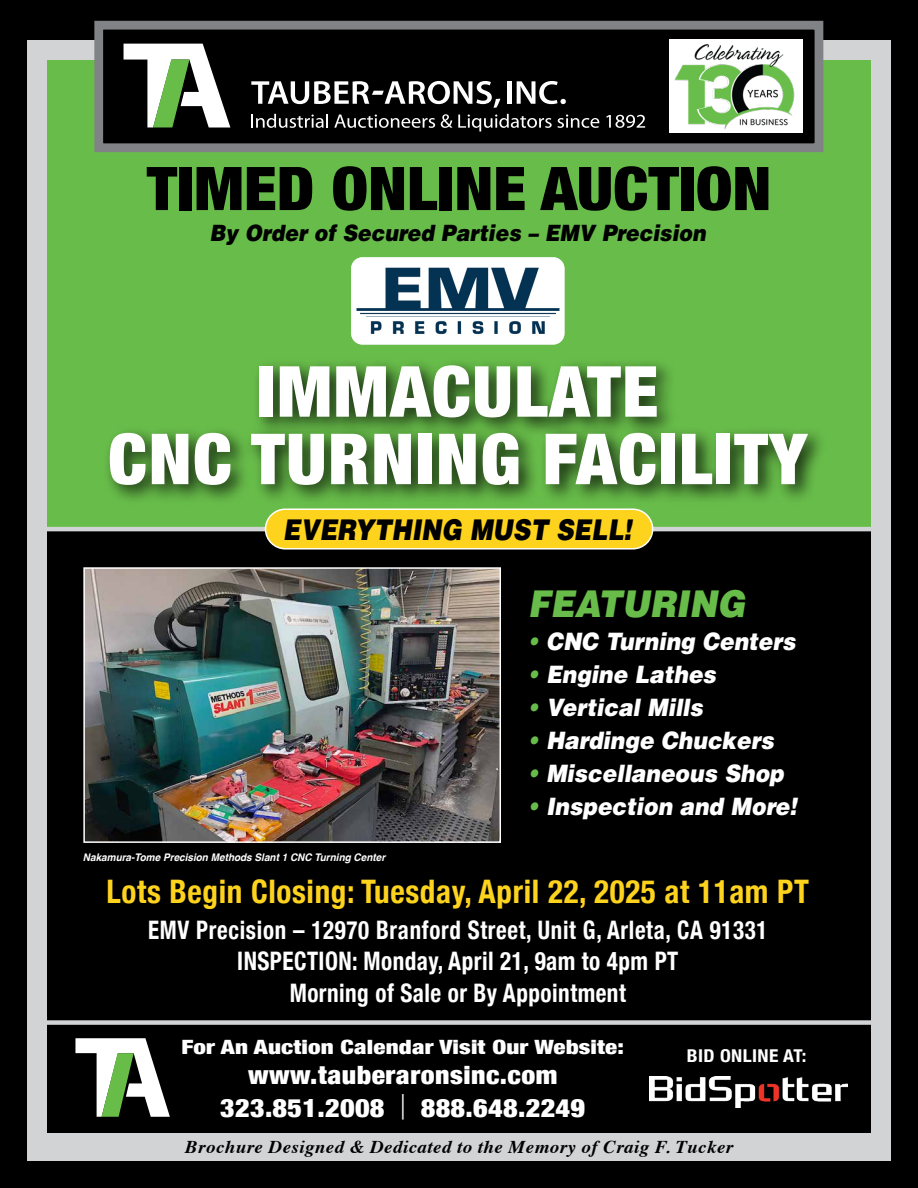
<style>
.page{position:relative;width:918px;height:1188px;background:#000}
.page>*{position:absolute;margin:0;border:0;box-sizing:border-box;transform-origin:0 0}
.t1{font:900 condensed 70.5px/67.5px "Helvetica Neue";letter-spacing:.02em;color:#fff;text-align:center}
.t2{font:900 condensed 60.3px "Helvetica Neue";color:#000;scale:1.09 1}
.t3{font:italic 900 36.9px "Helvetica";color:#68bd4a;scale:.91 1}
.t4{font:700 condensed 32.4px "Helvetica Neue";letter-spacing:.02em;color:#fed31e;scale:.96 1}
.t5{font:italic 900 28.65px "Helvetica";color:#000;scale:.85 1}
.t6{font:900 condensed 25.65px "Helvetica Neue";letter-spacing:.01em;color:#fff;scale:1.1 1}
.t7{font:700 condensed 25.5px/31.5px "Helvetica Neue";letter-spacing:.02em;color:#fff;text-align:center;scale:.9 1}
.t8{font:900 condensed 25.2px "Helvetica Neue";letter-spacing:.02em;color:#fff;scale:1.1 1}
.t9{font:italic 900 24px "Helvetica";color:#fff;scale:.91 1}
.t10{font:italic 900 22.5px "Helvetica";color:#000;scale:.91 1}
.t11{font:900 condensed 19.65px "Helvetica Neue";letter-spacing:.005em;color:#fff;scale:1.27 1}
.t12{font:italic 700 18px "Times";letter-spacing:.025em;color:#000;scale:1.05 1}
.t13{font:700 condensed 17.7px "Helvetica Neue";letter-spacing:.02em;color:#fff;scale:1.1 1}
.t14{font:italic 700 10.5px "Helvetica";color:#fff;scale:.95 1}
.s1{color:#68bd4a}
.s2{font-weight:300;font-stretch:normal}
</style>
<div class="page">
<div style="left:27px;top:40px;width:864px;height:1121px;background:#d1d3d4"></div>
<div style="left:47px;top:60px;width:824px;height:471px;background:#68bd4a"></div>
<div style="left:47px;top:531px;width:824px;height:602px;background:#000"></div>
<hr style="left:40px;top:527px;width:843px;height:4px;background:#d1d3d4">
<div style="left:99px;top:25px;width:720px;height:123px;background:#000"></div>
<svg style="left:124px;top:44px;width:106px;height:84px"></svg>
<svg style="left:251px;top:114px;width:77px;height:14px"></svg>
<svg style="left:334px;top:115px;width:101px;height:13px"></svg>
<svg style="left:441px;top:114px;width:158px;height:18px"></svg>
<svg style="left:606px;top:115px;width:39px;height:13px"></svg>
<svg style="left:251px;top:81px;width:249px;height:27px"></svg>
<div style="left:507px;top:81px;width:5px;height:23px;background:#fff"></div>
<svg style="left:517px;top:81px;width:49px;height:23px"></svg>
<div style="left:94px;top:21px;width:729px;height:131px;border:9px solid #808285"></div>
<img style="left:669px;top:40px;width:134px;height:93px">
<div style="left:46px;top:1020px;width:830px;height:5px;background:#d1d3d4"></div>
<div style="left:266px;top:509px;width:387px;height:40px;background:#fed31e;border-radius:20px"></div>
<div style="left:265px;top:509px;width:388px;height:41px;border:1px solid #fff;border-radius:20px"></div>
<svg style="left:75px;top:1038px;width:95px;height:79px"></svg>
<img style="left:650px;top:1076px;width:197px;height:32px">
<div style="left:683px;top:1044px;width:136px;height:33px;background:#000"></div>
<div style="left:102px;top:358px;width:726px;height:148px;background:#000;opacity:.75"></div>
<img style="left:86px;top:570px;width:412px;height:270px">
<div style="left:83px;top:567px;width:418px;height:276px;border:2px solid #fff"></div>
<img style="left:351px;top:257px;width:213px;height:88px">
<h2 class="t2" style="left:147px;top:139px;width:574px">TIMED ONLINE AUCTION</h2>
<p class="t10" style="left:210px;top:218px;width:547px">By Order of Secured Parties – EMV Precision</p>
<h1 class="t1" style="left:108px;top:354px;width:700px">IMMACULATE<br>CNC TURNING FACILITY</h1>
<p class="t5" style="left:283px;top:511px;width:412px">EVERYTHING MUST SELL!</p>
<p class="t14" style="left:83px;top:848px;width:320px">Nakamura-Tome Precision Methods Slant 1 CNC Turning Center</p>
<h3 class="t3" style="left:528px;top:579px;width:240px">FEATURING</h3>
<p class="t9" style="left:528px;top:625px;width:296px"><span class="s1">•</span> CNC Turning Centers</p>
<p class="t9" style="left:528px;top:658px;width:208px"><span class="s1">•</span> Engine Lathes</p>
<p class="t9" style="left:528px;top:691px;width:194px"><span class="s1">•</span> Vertical Mills</p>
<p class="t9" style="left:528px;top:724px;width:272px"><span class="s1">•</span> Hardinge Chuckers</p>
<p class="t9" style="left:528px;top:757px;width:283px"><span class="s1">•</span> Miscellaneous Shop</p>
<p class="t9" style="left:528px;top:790px;width:297px"><span class="s1">•</span> Inspection and More!</p>
<p class="t4" style="left:107px;top:864px;width:733px">Lots Begin Closing: Tuesday, April 22, 2025 at 11am PT</p>
<p class="t7" style="left:148px;top:912px;width:690px">EMV Precision – 12970 Branford Street, Unit G, Arleta, CA 91331<br>INSPECTION: Monday, April 21, 9am to 4pm PT<br>Morning of Sale or By Appointment</p>
<p class="t11" style="left:181px;top:1031px;width:350px">For An Auction Calendar Visit Our Website:</p>
<p class="t8" style="left:248px;top:1055px;width:283px">www.tauberaronsinc.com</p>
<p class="t6" style="left:220px;top:1087px;width:333px">323.851.2008 <span class="s2">|</span> 888.648.2249</p>
<p class="t13" style="left:687px;top:1041px;width:110px">BID ONLINE AT:</p>
<p class="t12" style="left:185px;top:1130px;width:523px">Brochure Designed &amp; Dedicated to the Memory of Craig F. Tucker</p>
</div>
